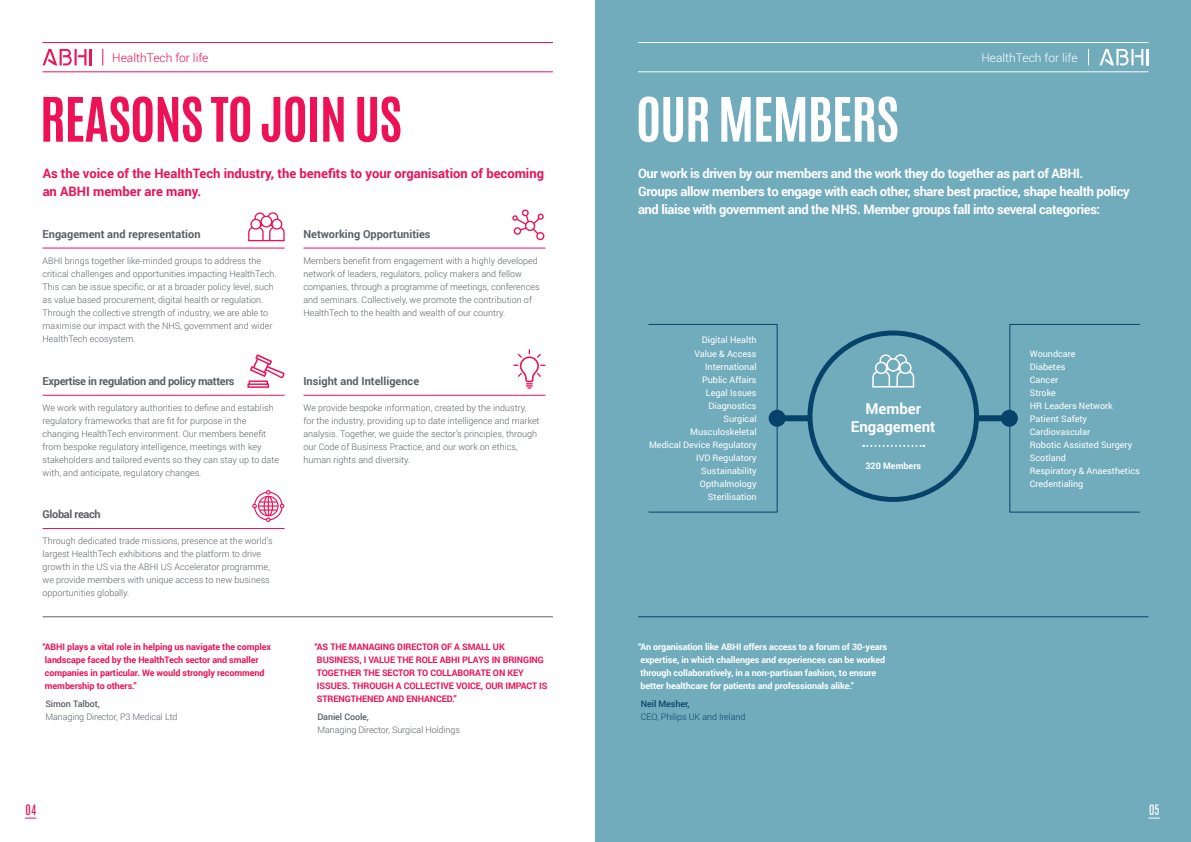
<style>
.page{position:relative;width:1191px;height:842px;background:#fff}
.page>*{position:absolute;margin:0;border:0;box-sizing:border-box;transform-origin:0 0}
.t1{font:700 52px "Antonio";letter-spacing:-.02em;color:#ed1156}
.t2{font:700 52px "Antonio";letter-spacing:-.02em;color:#fff}
.t3{font:700 15px "Roboto";color:#fff}
.t4{font:700 13px/18px "Roboto";letter-spacing:-.03em;color:#fff}
.t5{font:700 13px/18px "Roboto";color:#ed1156}
.t6{font:300 12px "Roboto";color:#ed1156}
.t7{font:300 12px "Roboto";color:#fff}
.t8{font:12px "Antonio";color:#ed1156}
.t9{font:12px "Antonio";color:#fff}
.t10{font:700 11px "Roboto";color:#5b6066}
.t11{font:700 11px "Roboto";letter-spacing:-.03em;color:#5b6066}
.t12{font:300 9px/13px "Roboto";color:#5b6066}
.t13{font:700 9px/13px "Roboto";letter-spacing:-.01em;color:#ed1156}
.t14{font:9px/13px "Roboto";color:#fff;text-align:right}
.t15{font:700 9px/13px "Roboto";letter-spacing:-.01em;color:#fff}
.t16{font:500 9px "Roboto";letter-spacing:-.01em;color:#5b6066}
.t17{font:300 9px "Roboto";letter-spacing:-.01em;color:#05436a}
.t18{font:500 9px "Roboto";letter-spacing:-.01em;color:#05436a}
</style>
<div class="page">
<div style="left:595px;top:0;width:596px;height:842px;background:#71acbc"></div>
<hr style="left:43px;top:42px;width:510px;height:1px;background:#ed1156">
<hr style="left:43px;top:71px;width:510px;height:1px;background:#ed1156">
<svg style="left:1099px;top:49px;width:49px;height:16px"></svg>
<svg style="left:103px;top:49px;width:1px;height:16px"></svg>
<hr style="left:43px;top:248px;width:242px;height:1px;background:#ed1156">
<hr style="left:303px;top:248px;width:242px;height:1px;background:#ed1156">
<hr style="left:43px;top:395px;width:242px;height:1px;background:#ed1156">
<hr style="left:303px;top:395px;width:242px;height:1px;background:#ed1156">
<hr style="left:43px;top:528px;width:242px;height:1px;background:#ed1156">
<svg style="left:248px;top:212px;width:37px;height:29px"></svg>
<svg style="left:247px;top:354px;width:37px;height:34px"></svg>
<svg style="left:252px;top:490px;width:32px;height:32px"></svg>
<svg style="left:512px;top:209px;width:32px;height:31px"></svg>
<svg style="left:513px;top:349px;width:32px;height:40px"></svg>
<hr style="left:43px;top:616px;width:510px;height:1px;background:#5b6066">
<hr style="left:638px;top:42px;width:510px;height:1px;background:#fff">
<hr style="left:638px;top:71px;width:510px;height:1px;background:#fff">
<hr style="left:638px;top:616px;width:510px;height:1px;background:#05436a">
<svg style="left:1088px;top:49px;width:1px;height:16px"></svg>
<div style="left:775px;top:415px;width:239px;height:6px;background:#05436a"></div>
<div style="left:810px;top:333px;width:166px;height:166px;background:#71acbc;border-radius:50%"></div>
<div style="left:807px;top:330px;width:172px;height:172px;border:5px solid #05436a;border-radius:50%"></div>
<svg style="left:863px;top:445px;width:61px;height:2px"></svg>
<svg style="left:872px;top:354px;width:42px;height:33px"></svg>
<div style="left:768px;top:410px;width:17px;height:17px;background:#05436a;border-radius:50%"></div>
<div style="left:1000px;top:410px;width:17px;height:17px;background:#05436a;border-radius:50%"></div>
<div style="left:648px;top:324px;width:129px;height:189px;border:1px solid #05436a"></div>
<div style="left:1009px;top:324px;width:131px;height:189px;border:1px solid #05436a"></div>
<hr style="left:89px;top:49px;width:3px;height:16px;background:#ed1557">
<svg style="left:43px;top:49px;width:43px;height:16px"></svg>
<p class="t6" style="left:112px;top:49px;width:98px">HealthTech for life</p>
<p class="t1" style="left:40px;top:80px;width:363px">REASONS TO JOIN US</p>
<p class="t5" style="left:43px;top:164px;width:503px">As the voice of the HealthTech industry, the benefits to your organisation of becoming an ABHI member are many.</p>
<p class="t10" style="left:43px;top:227px;width:159px">Engagement and representation</p>
<p class="t12" style="left:43px;top:254px;width:235px">ABHI brings together like-minded groups to address the critical challenges and opportunities impacting HealthTech.<br>This can be issue specific, or at a broader policy level, such as value based procurement, digital health or regulation.<br>Through the collective strength of industry, we are able to maximise our impact with the NHS, government and wider HealthTech ecosystem.</p>
<p class="t11" style="left:43px;top:373px;width:193px">Expertise in regulation and policy matters</p>
<p class="t12" style="left:43px;top:401px;width:238px">We work with regulatory authorities to define and establish regulatory frameworks that are fit for purpose in the changing HealthTech environment. Our members benefit from bespoke regulatory intelligence, meetings with key stakeholders and tailored events so they can stay up to date with, and anticipate, regulatory changes.</p>
<p class="t11" style="left:43px;top:506px;width:60px">Global reach</p>
<p class="t12" style="left:43px;top:534px;width:231px">Through dedicated trade missions, presence at the world’s largest HealthTech exhibitions and the platform to drive growth in the US via the ABHI US Accelerator programme, we provide members with unique access to new business opportunities globally.</p>
<p class="t13" style="left:43px;top:640px;width:230px">“ABHI plays a vital role in helping us navigate the complex landscape faced by the HealthTech sector and smaller companies in particular. We would strongly recommend membership to others.”</p>
<p class="t16" style="left:45px;top:698px;width:56px">Simon Talbot,</p>
<p class="t12" style="left:45px;top:710px;width:134px">Managing Director, P3 Medical Ltd</p>
<p class="t10" style="left:303px;top:227px;width:129px">Networking Opportunities</p>
<p class="t12" style="left:303px;top:254px;width:238px">Members benefit from engagement with a highly developed network of leaders, regulators, policy makers and fellow companies, through a programme of meetings, conferences and seminars. Collectively, we promote the contribution of HealthTech to the health and wealth of our country.</p>
<p class="t10" style="left:303px;top:373px;width:117px">Insight and Intelligence</p>
<p class="t12" style="left:303px;top:401px;width:238px">We provide bespoke information, created by the industry, for the industry, providing up to date intelligence and market analysis. Together, we guide the sector’s principles, through our Code of Business Practice, and our work on ethics, human rights and diversity.</p>
<p class="t13" style="left:314px;top:640px;width:234px">“AS THE MANAGING DIRECTOR OF A SMALL UK BUSINESS, I VALUE THE ROLE ABHI PLAYS IN BRINGING TOGETHER THE SECTOR TO COLLABORATE ON KEY ISSUES. THROUGH A COLLECTIVE VOICE, OUR IMPACT IS STRENGTHENED AND ENHANCED.”</p>
<p class="t16" style="left:317px;top:711px;width:53px">Daniel Coole,</p>
<p class="t12" style="left:317px;top:723px;width:144px">Managing Director, Surgical Holdings</p>
<p class="t8" style="left:26px;top:801px;width:12px">04</p>
<p class="t7" style="left:981px;top:49px;width:98px">HealthTech for life</p>
<p class="t2" style="left:636px;top:80px;width:265px">OUR MEMBERS</p>
<p class="t4" style="left:638px;top:164px;width:493px">Our work is driven by our members and the work they do together as part of ABHI.<br>Groups allow members to engage with each other, share best practice, shape health policy and liaise with government and the NHS. Member groups fall into several categories:</p>
<p class="t14" style="left:702px;top:333px;width:56px">Digital Health</p>
<p class="t14" style="left:694px;top:346px;width:64px">Value &amp; Access<br>International</p>
<p class="t14" style="left:702px;top:372px;width:56px">Public Affairs</p>
<p class="t14" style="left:706px;top:385px;width:52px">Legal Issues</p>
<p class="t14" style="left:708px;top:398px;width:50px">Diagnostics</p>
<p class="t14" style="left:723px;top:411px;width:35px">Surgical</p>
<p class="t14" style="left:690px;top:424px;width:68px">Musculoskeletal</p>
<p class="t14" style="left:649px;top:437px;width:109px">Medical Device Regulatory</p>
<p class="t14" style="left:696px;top:450px;width:62px">IVD Regulatory</p>
<p class="t14" style="left:701px;top:463px;width:57px">Sustainability</p>
<p class="t14" style="left:700px;top:476px;width:58px">Opthalmology</p>
<p class="t14" style="left:708px;top:489px;width:50px">Sterilisation</p>
<p class="t3" style="left:865px;top:398px;width:57px">Member</p>
<p class="t3" style="left:851px;top:416px;width:86px">Engagement</p>
<p class="t15" style="left:865px;top:459px;width:57px">320 Members</p>
<p class="t14" style="left:1029px;top:346px;width:47px">Woundcare</p>
<p class="t14" style="left:1029px;top:359px;width:37px">Diabetes</p>
<p class="t14" style="left:1029px;top:372px;width:30px">Cancer</p>
<p class="t14" style="left:1029px;top:385px;width:28px">Stroke</p>
<p class="t14" style="left:1029px;top:398px;width:85px">HR Leaders Network</p>
<p class="t14" style="left:1029px;top:411px;width:59px">Patient Safety</p>
<p class="t14" style="left:1029px;top:424px;width:62px">Cardiovascular</p>
<p class="t14" style="left:1029px;top:437px;width:104px">Robotic Assisted Surgery</p>
<p class="t14" style="left:1029px;top:450px;width:38px">Scotland</p>
<p class="t14" style="left:1029px;top:463px;width:111px">Respiratory &amp; Anaesthetics</p>
<p class="t14" style="left:1029px;top:476px;width:55px">Credentialing</p>
<p class="t15" style="left:638px;top:640px;width:251px">“An organisation like ABHI offers access to a forum of 30-years expertise, in which challenges and experiences can be worked through collaboratively, in a non-partisan fashion, to ensure better healthcare for patients and professionals alike.”</p>
<p class="t18" style="left:641px;top:698px;width:50px">Neil Mesher,</p>
<p class="t17" style="left:641px;top:711px;width:106px">CEO, Philips UK and Ireland</p>
<p class="t9" style="left:1149px;top:801px;width:12px">05</p>
</div>
